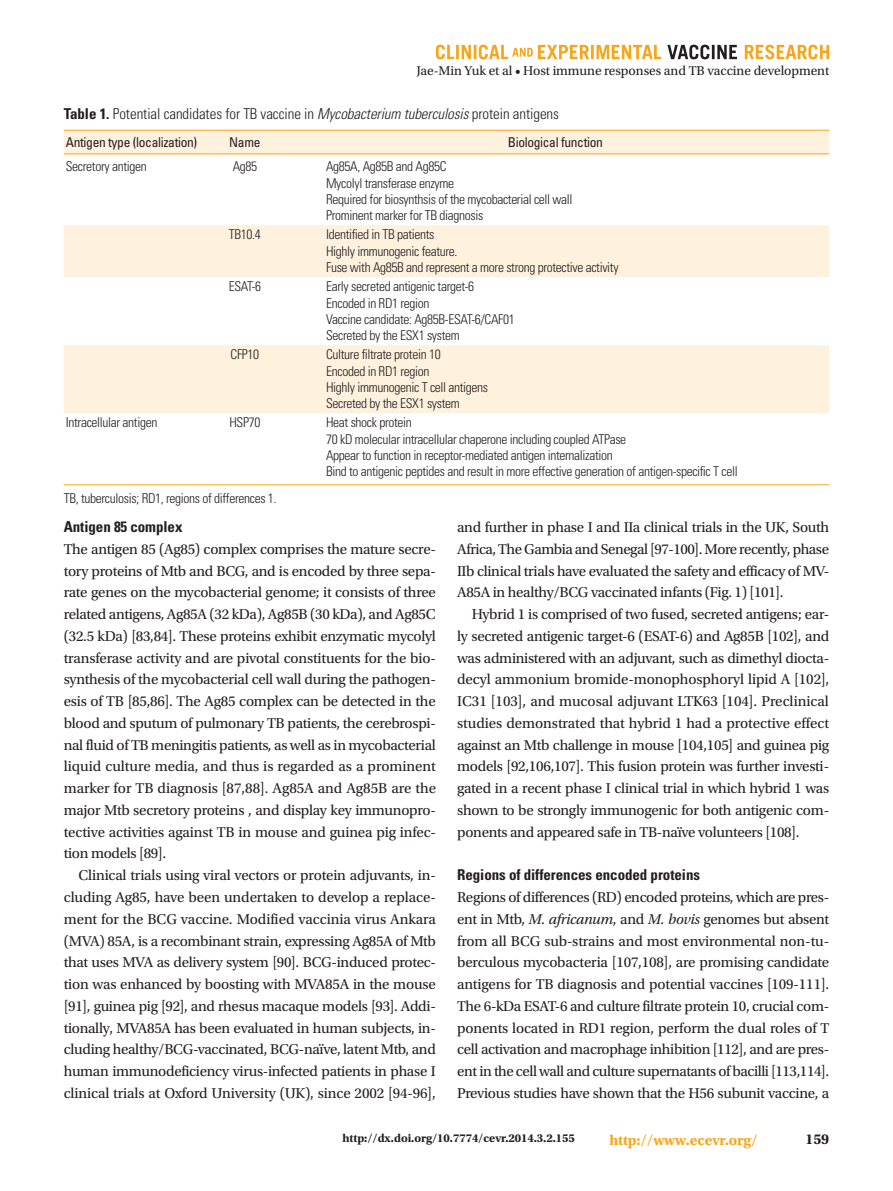
<style>
.page{position:relative;width:893px;height:1191px;background:#fff}
.page>*{position:absolute;margin:0;border:0;box-sizing:border-box;transform-origin:0 0}
.CVER_본문{font:15px/21.8px "Utopia Std";letter-spacing:-.02em;color:#231f20;text-align:justify}
.CVER_표그림캡션{font:300 condensed 15px "Univers LT Std";letter-spacing:-.005em;color:#231f20}
.CVER_중제목{font:700 condensed 15px "Univers LT Std";letter-spacing:-.005em;color:#231f20}
.t1{font:700 15px "Utopia Std";letter-spacing:-.005em;color:#f9a51b}
.t2{font:700 15px "Utopia Std";color:#231f20}
.CVER_표본문{font:300 condensed 13.5px "Univers LT Std";letter-spacing:-.025em;color:#231f20}
.t3{font:13.5px "Utopia Std";letter-spacing:-.005em;color:#231f20}
.CVER_표제목{font:condensed 13.5px "Univers LT Std";letter-spacing:-.025em;color:#231f20}
.t4{font:700 12px "Utopia Std";letter-spacing:-.005em;color:#231f20}
.s1{font-weight:700}
.s2{font-style:italic}
</style>
<div class="page">
<svg style="left:745px;top:45px;width:84px;height:14px"></svg>
<svg style="left:667px;top:45px;width:70px;height:14px"></svg>
<svg style="left:436px;top:45px;width:225px;height:14px"></svg>
<svg style="left:64px;top:131px;width:765px;height:282px;fill:#fef1dd"></svg>
<hr style="left:64px;top:130px;width:144px;height:1px;background:#f9a51b">
<hr style="left:208px;top:130px;width:73px;height:1px;background:#f9a51b">
<hr style="left:281px;top:130px;width:548px;height:1px;background:#f9a51b">
<hr style="left:64px;top:154px;width:144px;height:1px;background:#f9a51b">
<hr style="left:208px;top:154px;width:73px;height:1px;background:#f9a51b">
<hr style="left:281px;top:154px;width:548px;height:1px;background:#f9a51b">
<hr style="left:64px;top:484px;width:144px;height:1px;background:#f9a51b">
<hr style="left:208px;top:484px;width:73px;height:1px;background:#f9a51b">
<hr style="left:281px;top:484px;width:548px;height:1px;background:#f9a51b">
<p class="t3" style="left:416px;top:63px;width:414px">Jae-Min Yuk et al • Host immune responses and TB vaccine development</p>
<p class="CVER_표그림캡션" style="left:64px;top:104px;width:497px"><span class="s1">Table 1.</span> Potential candidates for TB vaccine in <span class="s2">Mycobacterium tuberculosis</span> protein antigens</p>
<p class="CVER_표제목" style="left:66px;top:133px;width:133px">Antigen type (localization)</p>
<p class="CVER_표제목" style="left:229px;top:133px;width:33px">Name</p>
<p class="CVER_표제목" style="left:508px;top:133px;width:97px">Biological function</p>
<p class="CVER_표본문" style="left:66px;top:158px;width:82px">Secretory antigen</p>
<p class="CVER_표본문" style="left:233px;top:158px;width:26px">Ag85</p>
<p class="CVER_표본문" style="left:326px;top:158px;width:122px">Ag85A, Ag85B and Ag85C</p>
<p class="CVER_표본문" style="left:326px;top:175px;width:130px">Mycolyl transferase enzyme</p>
<p class="CVER_표본문" style="left:326px;top:191px;width:248px">Required for biosynthsis of the mycobacterial cell wall</p>
<p class="CVER_표본문" style="left:326px;top:207px;width:159px">Prominent marker for TB diagnosis</p>
<p class="CVER_표본문" style="left:229px;top:226px;width:34px">TB10.4</p>
<p class="CVER_표본문" style="left:326px;top:226px;width:110px">Identified in TB patients</p>
<p class="CVER_표본문" style="left:326px;top:243px;width:133px">Highly immunogenic feature.</p>
<p class="CVER_표본문" style="left:326px;top:259px;width:294px">Fuse with Ag85B and represent a more strong protective activity</p>
<p class="CVER_표본문" style="left:229px;top:278px;width:34px">ESAT-6</p>
<p class="CVER_표본문" style="left:326px;top:278px;width:150px">Early secreted antigenic target-6</p>
<p class="CVER_표본문" style="left:326px;top:295px;width:105px">Encoded in RD1 region</p>
<p class="CVER_표본문" style="left:326px;top:311px;width:190px">Vaccine candidate: Ag85B-ESAT-6/CAF01</p>
<p class="CVER_표본문" style="left:326px;top:327px;width:135px">Secreted by the ESX1 system</p>
<p class="CVER_표본문" style="left:231px;top:346px;width:30px">CFP10</p>
<p class="CVER_표본문" style="left:326px;top:346px;width:116px">Culture filtrate protein 10</p>
<p class="CVER_표본문" style="left:326px;top:363px;width:105px">Encoded in RD1 region</p>
<p class="CVER_표본문" style="left:326px;top:379px;width:164px">Highly immunogenic T cell antigens</p>
<p class="CVER_표본문" style="left:326px;top:395px;width:135px">Secreted by the ESX1 system</p>
<p class="CVER_표본문" style="left:66px;top:414px;width:93px">Intracellular antigen</p>
<p class="CVER_표본문" style="left:229px;top:414px;width:32px">HSP70</p>
<p class="CVER_표본문" style="left:326px;top:414px;width:87px">Heat shock protein</p>
<p class="CVER_표본문" style="left:326px;top:431px;width:302px">70 kD molecular intracellular chaperone including coupled ATPase</p>
<p class="CVER_표본문" style="left:326px;top:447px;width:288px">Appear to function in receptor-mediated antigen internalization</p>
<p class="CVER_표본문" style="left:326px;top:463px;width:413px">Bind to antigenic peptides and result in more effective generation of antigen-specific T cell</p>
<p class="CVER_표본문" style="left:64px;top:490px;width:214px">TB, tuberculosis; RD1, regions of differences 1.</p>
<p class="CVER_중제목" style="left:64px;top:517px;width:120px">Antigen 85 complex</p>
<p class="CVER_본문" style="left:64px;top:538px;width:374px">The antigen 85 (Ag85) complex comprises the mature secre&shy;tory proteins of Mtb and BCG, and is encoded by three sepa&shy;rate genes on the mycobacterial genome; it consists of three related antigens, Ag85A (32 kDa), Ag85B (30 kDa), and Ag85C (32.5 kDa) [83,84]. These proteins exhibit enzymatic mycolyl transferase activity and are pivotal constituents for the bio&shy;synthesis of the mycobacterial cell wall during the pathogen&shy;esis of TB [85,86]. The Ag85 complex can be detected in the blood and sputum of pulmonary TB patients, the cerebrospi&shy;nal fluid of TB meningitis patients, as well as in mycobacterial liquid culture media, and thus is regarded as a prominent marker for TB diagnosis [87,88]. Ag85A and Ag85B are the major Mtb secretory proteins , and display key immunopro&shy;tective activities against TB in mouse and guinea pig infec&shy;tion models [89].</p>
<p class="CVER_본문" style="left:64px;top:864px;width:374px;text-indent:15px">Clinical trials using viral vectors or protein adjuvants, in&shy;cluding Ag85, have been undertaken to develop a replace&shy;ment for the BCG vaccine. Modified vaccinia virus Ankara (MVA) 85A, is a recombinant strain, expressing Ag85A of Mtb that uses MVA as delivery system [90]. BCG-induced protec&shy;tion was enhanced by boosting with MVA85A in the mouse [91], guinea pig [92], and rhesus macaque models [93]. Addi&shy;tionally, MVA85A has been evaluated in human subjects, in&shy;cluding healthy/BCG-vaccinated, BCG-naïve, latent Mtb, and human immunodeficiency virus-infected patients in phase I clinical trials at Oxford University (UK), since 2002 [94-96],</p>
<p class="CVER_본문" style="left:457px;top:516px;width:374px;text-align:left">and further in phase I and IIa clinical trials in the UK, South Africa, The Gambia and Senegal [97-100]. More recently, phase IIb clinical trials have evaluated the safety and efficacy of MV-A85A in healthy/BCG vaccinated infants (Fig. 1) [101].</p>
<p class="CVER_본문" style="left:457px;top:603px;width:374px;text-indent:15px">Hybrid 1 is comprised of two fused, secreted antigens; ear&shy;ly secreted antigenic target-6 (ESAT-6) and Ag85B [102], and was administered with an adjuvant, such as dimethyl diocta&shy;decyl ammonium bromide-monophosphoryl lipid A [102], IC31 [103], and mucosal adjuvant LTK63 [104]. Preclinical studies demonstrated that hybrid 1 had a protective effect against an Mtb challenge in mouse [104,105] and guinea pig models [92,106,107]. This fusion protein was further investi&shy;gated in a recent phase I clinical trial in which hybrid 1 was shown to be strongly immunogenic for both antigenic com&shy;ponents and appeared safe in TB-naïve volunteers [108].</p>
<p class="CVER_중제목" style="left:457px;top:865px;width:244px">Regions of differences encoded proteins</p>
<p class="CVER_본문" style="left:457px;top:886px;width:374px">Regions of differences (RD) encoded proteins, which are pres&shy;ent in Mtb, <span class="s2">M. africanum</span>, and <span class="s2">M. bovis</span> genomes but absent from all BCG sub-strains and most environmental non-tu&shy;berculous mycobacteria [107,108], are promising candidate antigens for TB diagnosis and potential vaccines [109-111].<br>The 6-kDa ESAT-6 and culture filtrate protein 10, crucial com&shy;ponents located in RD1 region, perform the dual roles of T cell activation and macrophage inhibition [112], and are pres&shy;ent in the cell wall and culture supernatants of bacilli [113,114].<br>Previous studies have shown that the H56 subunit vaccine, a</p>
<p class="t4" style="left:342px;top:1131px;width:234px">http://dx.doi.org/10.7774/cevr.2014.3.2.155</p>
<p class="t1" style="left:609px;top:1131px;width:150px">http://www.ecevr.org/</p>
<p class="t2" style="left:805px;top:1130px;width:25px">159</p>
</div>
